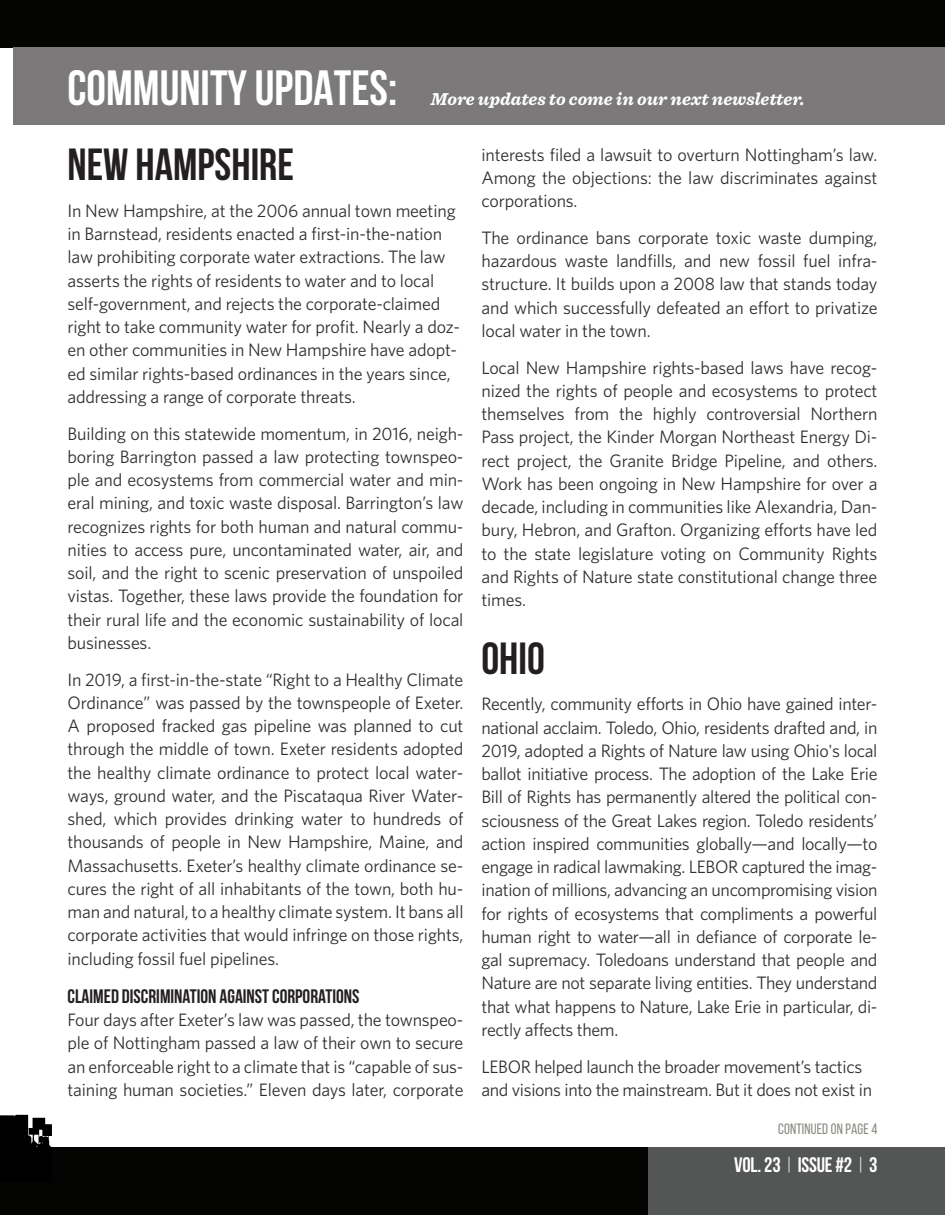
<style>
.page{position:relative;width:945px;height:1215px;background:#fff}
.page>*{position:absolute;margin:0;border:0;box-sizing:border-box;transform-origin:0 0}
.Title_1{font:700 49.5px "Bebas Neue";color:#fff}
.Title_2{font:700 45px "Bebas Neue";color:#231f20}
.t1{font:700 21px "Bebas Neue";letter-spacing:-.01em;color:#fff}
.Small_Caps{font:700 19.5px "Bebas Neue";color:#231f20}
.Title_2-2{font:18px/23.2px "Whitney";letter-spacing:-.01em;color:#332f30;text-align:justify}
.Continued_On_Title{font:italic 700 18px "Sentinel";color:#fff}
.Continued_On{font:15px "Bebas Neue";letter-spacing:.01em;color:#8a8981}
.s1{font-weight:400}
</style>
<div class="page">
<div style="left:0;top:1148px;width:945px;height:67px;background:#040503"></div>
<div style="left:648px;top:1148px;width:297px;height:67px;background:#545555"></div>
<div style="left:0;top:0;width:945px;height:47px;background:#040503"></div>
<div style="left:14px;top:47px;width:931px;height:78px;background:#7b7979"></div>
<svg style="left:0;top:1114px;width:52px;height:34px;background:#2e2e2e"></svg>
<p class="Title_1" style="left:68px;top:60px;width:331px">COMMUNITY UPDATES:</p>
<p class="Continued_On_Title" style="left:431px;top:85px;width:376px">More updates to come in our next newsletter.</p>
<p class="Title_2" style="left:68px;top:140px;width:228px">NEW HAMPSHIRE</p>
<p class="Title_2-2" style="left:68px;top:199px;width:394px;text-align:left">In New Hampshire, at the 2006 annual town meeting in Barnstead, residents enacted a first-in-the-nation law prohibiting corporate water extractions. The law asserts the rights of residents to water and to local self-government, and rejects the corporate-claimed right to take community water for profit. Nearly a doz&shy;en other communities in New Hampshire have adopt&shy;ed similar rights-based ordinances in the years since, addressing a range of corporate threats.</p>
<p class="Title_2-2" style="left:68px;top:421px;width:398px">Building on this statewide momentum, in 2016, neigh&shy;boring Barrington passed a law protecting townspeo&shy;ple and ecosystems from commercial water and min&shy;eral mining, and toxic waste disposal. Barrington’s law recognizes rights for both human and natural commu&shy;nities to access pure, uncontaminated water, air, and soil, and the right to scenic preservation of unspoiled vistas. Together, these laws provide the foundation for their rural life and the economic sustainability of local businesses.</p>
<p class="Title_2-2" style="left:68px;top:667px;width:398px">In 2019, a first-in-the-state “Right to a Healthy Climate Ordinance” was passed by the townspeople of Exeter.<br>A proposed fracked gas pipeline was planned to cut through the middle of town. Exeter residents adopted the healthy climate ordinance to protect local water&shy;ways, ground water, and the Piscataqua River Water&shy;shed, which provides drinking water to hundreds of thousands of people in New Hampshire, Maine, and Massachusetts. Exeter’s healthy climate ordinance se&shy;cures the right of all inhabitants of the town, both hu&shy;man and natural, to a healthy climate system. It bans all corporate activities that would infringe on those rights, including fossil fuel pipelines.</p>
<p class="Small_Caps" style="left:68px;top:985px;width:293px">CLAIMED DISCRIMINATION AGAINST CORPORATIONS</p>
<p class="Title_2-2" style="left:68px;top:1008px;width:398px">Four days after Exeter’s law was passed, the townspeo&shy;ple of Nottingham passed a law of their own to secure an enforceable right to a climate that is “capable of sus&shy;taining human societies.” Eleven days later, corporate</p>
<p class="Title_2-2" style="left:482px;top:142px;width:398px">interests filed a lawsuit to overturn Nottingham’s law.<br>Among the objections: the law discriminates against corporations.</p>
<p class="Title_2-2" style="left:482px;top:226px;width:398px">The ordinance bans corporate toxic waste dumping, hazardous waste landfills, and new fossil fuel infra&shy;structure. It builds upon a 2008 law that stands today and which successfully defeated an effort to privatize local water in the town.</p>
<p class="Title_2-2" style="left:482px;top:355px;width:398px">Local New Hampshire rights-based laws have recog&shy;nized the rights of people and ecosystems to protect themselves from the highly controversial Northern Pass project, the Kinder Morgan Northeast Energy Di&shy;rect project, the Granite Bridge Pipeline, and others.<br>Work has been ongoing in New Hampshire for over a decade, including in communities like Alexandria, Dan&shy;bury, Hebron, and Grafton. Organizing efforts have led to the state legislature voting on Community Rights and Rights of Nature state constitutional change three times.</p>
<p class="Title_2" style="left:482px;top:634px;width:65px">OHIO</p>
<p class="Title_2-2" style="left:482px;top:692px;width:398px">Recently, community efforts in Ohio have gained inter&shy;national acclaim. Toledo, Ohio, residents drafted and, in 2019, adopted a Rights of Nature law using Ohio's local ballot initiative process. The adoption of the Lake Erie Bill of Rights has permanently altered the political con&shy;sciousness of the Great Lakes region. Toledo residents’ action inspired communities globally—and locally—to engage in radical lawmaking. LEBOR captured the imag&shy;ination of millions, advancing an uncompromising vision for rights of ecosystems that compliments a powerful human right to water—all in defiance of corporate le&shy;gal supremacy. Toledoans understand that people and Nature are not separate living entities. They understand that what happens to Nature, Lake Erie in particular, di&shy;rectly affects them.</p>
<p class="Title_2-2" style="left:482px;top:1054px;width:392px">LEBOR helped launch the broader movement’s tactics and visions into the mainstream. But it does not exist in</p>
<p class="Continued_On" style="left:778px;top:1120px;width:101px">CONTINUED ON PAGE 4</p>
<p class="t1" style="left:734px;top:1154px;width:145px">VOL. 23 <span class="s1">|</span> ISSUE #2 <span class="s1">|</span> 3</p>
</div>
